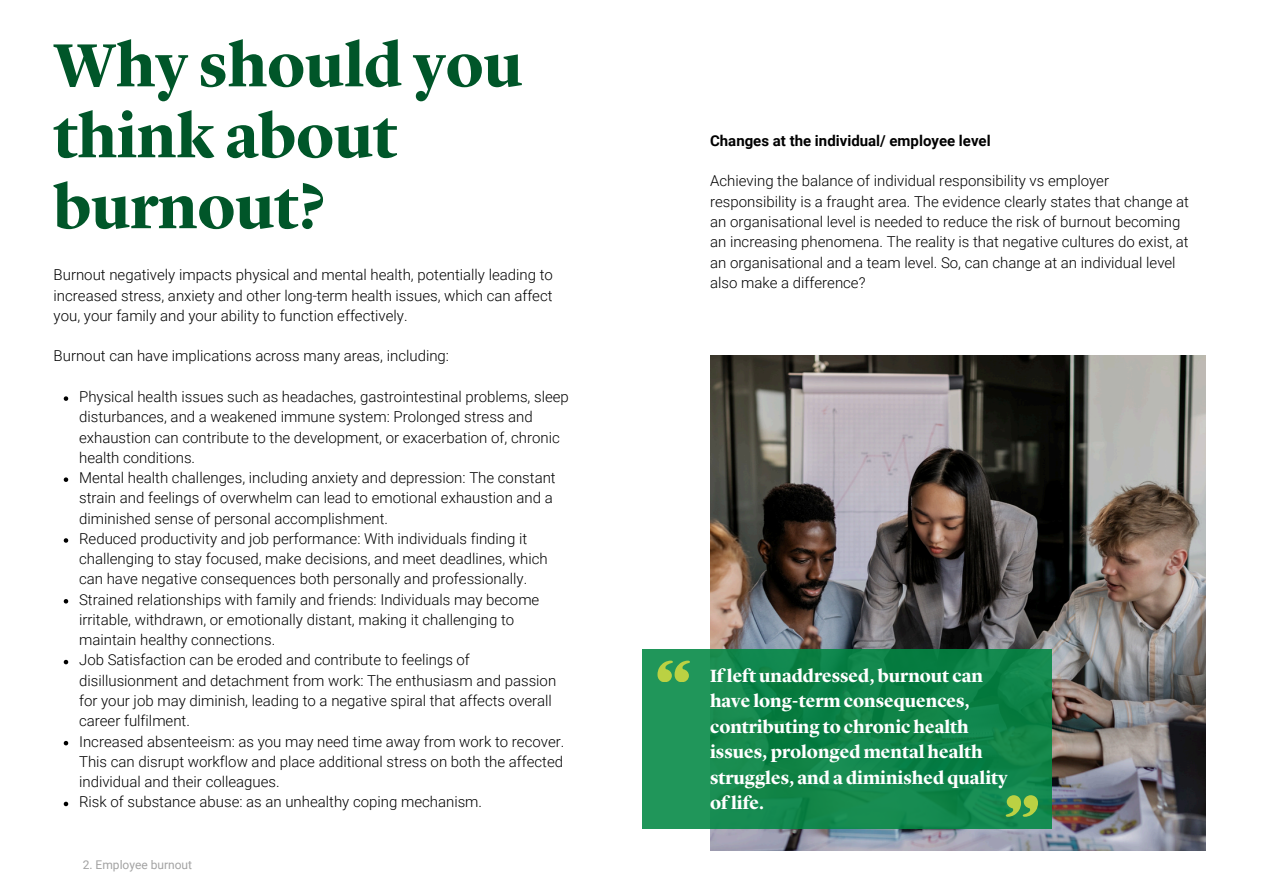
<style>
.page{position:relative;width:1263px;height:894px;background:#fff}
.page>*{position:absolute;margin:0;border:0;box-sizing:border-box;transform-origin:0 0}
.t1{font:700 63px/70.8px "Lyon Display";color:#005629}
.t2{font:700 18.45px/25.5px "Lyon Display";color:#fff}
.t3{font:300 15px/20.2px "Roboto";color:#000}
.t4{font:700 15px "Roboto";color:#000}
.t5{font:12px "Roboto";color:#a3a3a3}
</style>
<div class="page">
<img style="left:710px;top:355px;width:495px;height:495px">
<svg style="left:642px;top:649px;width:410px;height:179px;background:#12874c"></svg>
<svg style="left:657px;top:660px;width:33px;height:21px"></svg>
<svg style="left:1006px;top:795px;width:32px;height:21px"></svg>
<svg style="left:64px;top:396px;width:4px;height:5px"></svg>
<svg style="left:64px;top:477px;width:4px;height:5px"></svg>
<svg style="left:64px;top:538px;width:4px;height:4px"></svg>
<svg style="left:64px;top:599px;width:4px;height:4px"></svg>
<svg style="left:64px;top:659px;width:4px;height:5px"></svg>
<svg style="left:64px;top:740px;width:4px;height:5px"></svg>
<svg style="left:64px;top:801px;width:4px;height:5px"></svg>
<p class="t1" style="left:54px;top:34px;width:471px">Why should you think about burnout?</p>
<h3 class="t3" style="left:54px;top:265px;width:501px;text-align:justify">Burnout negatively impacts physical and mental health, potentially leading to increased stress, anxiety and other long-term health issues, which can affect you, your family and your ability to function effectively.</h3>
<h4 class="t3" style="left:54px;top:346px;width:397px">Burnout can have implications across many areas, including:</h4>
<h4 class="t3" style="left:79px;top:386px;width:491px">Physical health issues such as headaches, gastrointestinal problems, sleep disturbances, and a weakened immune system: Prolonged stress and exhaustion can contribute to the development, or exacerbation of, chronic health conditions.</h4>
<h4 class="t3" style="left:79px;top:467px;width:478px">Mental health challenges, including anxiety and depression: The constant strain and feelings of overwhelm can lead to emotional exhaustion and a diminished sense of personal accomplishment.</h4>
<p class="t3" style="left:79px;top:528px;width:470px">Reduced productivity and job performance: With individuals finding it challenging to stay focused, make decisions, and meet deadlines, which can have negative consequences both personally and professionally.</p>
<p class="t3" style="left:79px;top:589px;width:462px">Strained relationships with family and friends: Individuals may become irritable, withdrawn, or emotionally distant, making it challenging to maintain healthy connections.</p>
<p class="t3" style="left:79px;top:650px;width:479px">Job Satisfaction can be eroded and contribute to feelings of disillusionment and detachment from work: The enthusiasm and passion for your job may diminish, leading to a negative spiral that affects overall career fulfilment.</p>
<p class="t3" style="left:79px;top:731px;width:487px;text-align:justify">Increased absenteeism: as you may need time away from work to recover.<br>This can disrupt workflow and place additional stress on both the affected individual and their colleagues.</p>
<p class="t3" style="left:79px;top:791px;width:405px">Risk of substance abuse: as an unhealthy coping mechanism.</p>
<h4 class="t5" style="left:83px;top:857px;width:111px">2. Employee burnout</h4>
<p class="t4" style="left:710px;top:132px;width:282px">Changes at the individual/ employee level</p>
<p class="t3" style="left:710px;top:171px;width:480px">Achieving the balance of individual responsibility vs employer responsibility is a fraught area. The evidence clearly states that change at an organisational level is needed to reduce the risk of burnout becoming an increasing phenomena. The reality is that negative cultures do exist, at an organisational and a team level. So, can change at an individual level also make a difference?</p>
<p class="t2" style="left:710px;top:664px;width:299px">Ifleft unaddressed, burnout can have long-term consequences, contributing to chronic health issues, prolonged mental health struggles, and a diminished quality oflife.</p>
</div>
